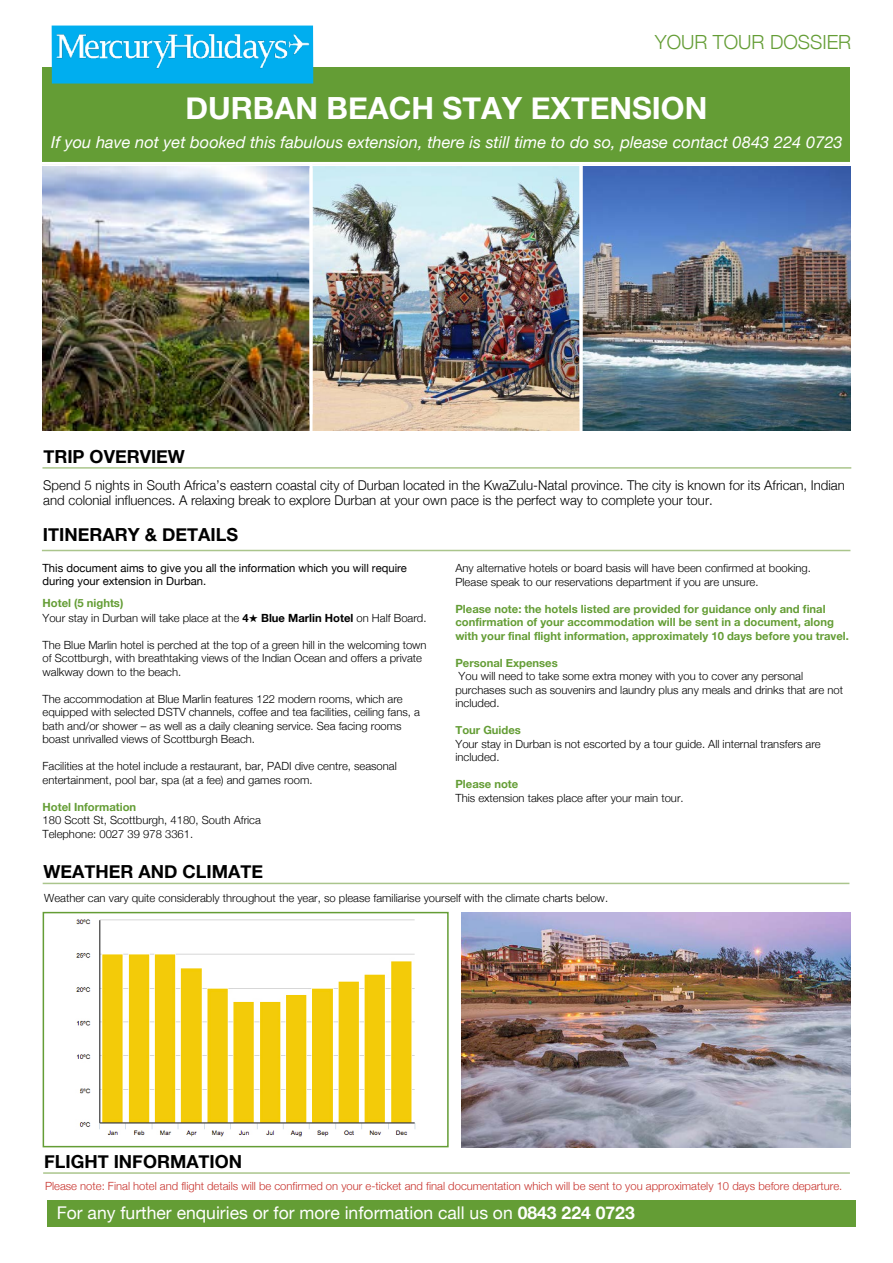
<style>
.page{position:relative;width:893px;height:1263px;background:#fff}
.page>*{position:absolute;margin:0;border:0;box-sizing:border-box;transform-origin:0 0}
.t1{font:700 30.6px "Helvetica Neue";color:#fff}
.t2{font:300 19.5px "Helvetica Neue";color:#649d35}
.t3{font:700 18px "Helvetica Neue";color:#000}
.t4{font:17.55px "Helvetica Neue";color:#fff}
.t5{font:italic 16.5px "Helvetica Neue";color:#fff}
.t6{font:300 13.5px/15px "Helvetica Neue";color:#000}
.t7{font:300 11.25px/13.5px "Helvetica Neue";color:#000}
.t8{font:700 11.25px/13.5px "Helvetica Neue";color:#649d35}
.t9{font:300 11.25px "Helvetica Neue";color:#c7312b}
.t10{font:11.25px/13.5px "Helvetica Neue";color:#000}
.s1{font-weight:700;color:#649d35}
.s2{font-weight:700}
</style>
<div class="page">
<hr style="left:42px;top:467px;width:809px;height:2px;background:#aac58c">
<hr style="left:42px;top:550px;width:808px;height:1px;background:#aac58c">
<div style="left:43px;top:67px;width:807px;height:97px;background:#649d35"></div>
<hr style="left:36px;top:162px;width:817px;height:3px;background:#fff">
<img style="left:43px;top:166px;width:266px;height:264px">
<img style="left:313px;top:166px;width:537px;height:264px">
<hr style="left:579px;top:166px;width:3px;height:282px;background:#fff">
<div style="left:52px;top:26px;width:261px;height:58px;background:#00aeef"></div>
<img style="left:54px;top:34px;width:259px;height:50px">
<div style="left:47px;top:1200px;width:808px;height:26px;background:#649d35"></div>
<img style="left:76px;top:919px;width:340px;height:218px">
<div style="left:43px;top:912px;width:406px;height:235px;border:2px solid #649d35"></div>
<img style="left:462px;top:912px;width:388px;height:236px">
<hr style="left:43px;top:883px;width:806px;height:1px;background:#aac58c">
<hr style="left:43px;top:1172px;width:807px;height:2px;background:#aac58c">
<h2 class="t2" style="left:655px;top:26px;width:198px">YOUR TOUR DOSSIER</h2>
<h1 class="t1" style="left:186px;top:84px;width:523px">DURBAN BEACH STAY EXTENSION</h1>
<h3 class="t5" style="left:51px;top:130px;width:793px">If you have not yet booked this fabulous extension, there is still time to do so, please contact 0843 224 0723</h3>
<h3 class="t3" style="left:43px;top:442px;width:143px">TRIP OVERVIEW</h3>
<p class="t6" style="left:43px;top:477px;width:803px">Spend 5 nights in South Africa’s eastern coastal city of Durban located in the KwaZulu-Natal province. The city is known for its African, Indian and colonial influences. A relaxing break to explore Durban at your own pace is the perfect way to complete your tour.</p>
<h3 class="t3" style="left:43px;top:521px;width:197px">ITINERARY &amp; DETAILS</h3>
<p class="t10" style="left:43px;top:562px;width:366px">This document aims to give you all the information which you will require during your extension in Durban.</p>
<p class="t7" style="left:43px;top:596px;width:386px;line-height:14.1px"><span class="s1">Hotel (5 nights)<br></span>Your stay in Durban will take place at the <span class="s2">4</span>★ <span class="s2">Blue Marlin Hotel</span> on Half Board.</p>
<p class="t7" style="left:43px;top:637px;width:386px">The Blue Marlin hotel is perched at the top of a green hill in the welcoming town of Scottburgh, with breathtaking views of the Indian Ocean and offers a private walkway down to the beach.</p>
<p class="t7" style="left:43px;top:691px;width:379px">The accommodation at Blue Marlin features 122 modern rooms, which are equipped with selected DSTV channels, coffee and tea facilities, ceiling fans, a bath and/or shower – as well as a daily cleaning service. Sea facing rooms boast unrivalled views of Scottburgh Beach.</p>
<p class="t7" style="left:43px;top:759px;width:356px">Facilities at the hotel include a restaurant, bar, PADI dive centre, seasonal entertainment, pool bar, spa (at a fee) and games room.</p>
<p class="t8" style="left:43px;top:800px;width:95px">Hotel Information</p>
<p class="t7" style="left:43px;top:813px;width:220px">180 Scott St, Scottburgh, 4180, South Africa<br>Telephone: 0027 39 978 3361.</p>
<h3 class="t3" style="left:44px;top:858px;width:221px">WEATHER AND CLIMATE</h3>
<p class="t7" style="left:455px;top:561px;width:357px">Any alternative hotels or board basis will have been confirmed at booking.<br>Please speak to our reservations department if you are unsure.</p>
<p class="t8" style="left:455px;top:602px;width:395px">Please note: the hotels listed are provided for guidance only and final confirmation of your accommodation will be sent in a document, along with your final flight information, approximately 10 days before you travel.</p>
<p class="t8" style="left:455px;top:656px;width:104px">Personal Expenses</p>
<p class="t7" style="left:455px;top:669px;width:389px">You will need to take some extra money with you to cover any personal purchases such as souvenirs and laundry plus any meals and drinks that are not included.</p>
<p class="t8" style="left:455px;top:724px;width:67px">Tour Guides</p>
<p class="t7" style="left:455px;top:736px;width:367px">Your stay in Durban is not escorted by a tour guide. All internal transfers are included.</p>
<p class="t8" style="left:455px;top:778px;width:64px">Please note</p>
<p class="t7" style="left:455px;top:790px;width:230px">This extension takes place after your main tour.</p>
<p class="t7" style="left:44px;top:890px;width:565px">Weather can vary quite considerably throughout the year, so please familiarise yourself with the climate charts below.</p>
<h3 class="t3" style="left:44px;top:1147px;width:200px">FLIGHT INFORMATION</h3>
<p class="t9" style="left:45px;top:1177px;width:799px">Please note: Final hotel and flight details will be confirmed on your e-ticket and final documentation which will be sent to you approximately 10 days before departure.</p>
<h3 class="t4" style="left:57px;top:1200px;width:580px">For any further enquiries or for more information call us on <span class="s2">0843 224 0723</span></h3>
</div>
